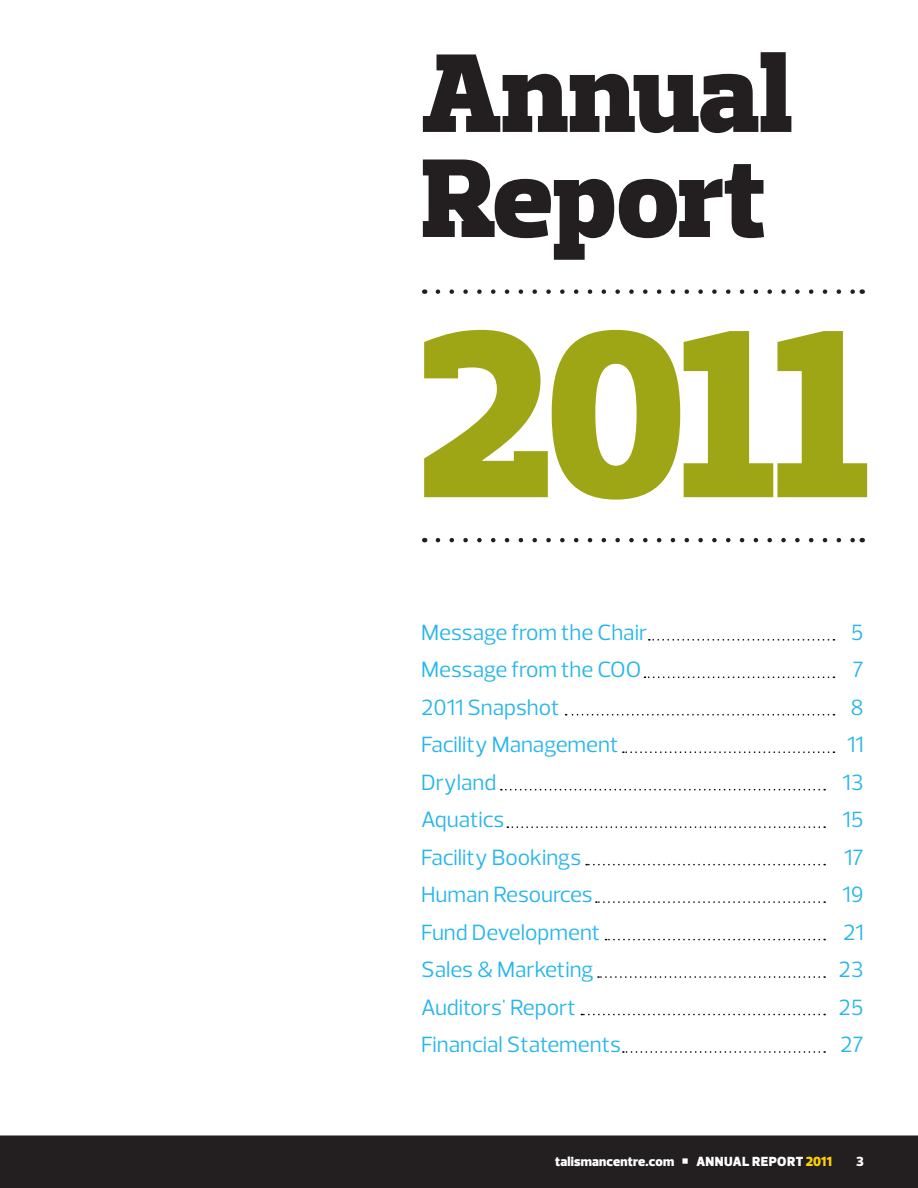
<style>
.page{position:relative;width:918px;height:1188px;background:#fff}
.page>*{position:absolute;margin:0;border:0;box-sizing:border-box;transform-origin:0 0}
.t1{font:900 242.55px "Prelo Slab";color:#9ea615}
.t2{font:900 113.85px/105px "Prelo Slab";color:#231f20}
.t3{font:22.5px "Prelo";color:#26b6ea}
.t4{font:900 13.5px "Prelo";letter-spacing:.03em;color:#fff}
.s1{color:#fed105}
</style>
<div class="page">
<div style="left:0;top:1134px;width:918px;height:54px;background:#231f20"></div>
<svg style="left:0;top:1134px;width:918px;height:2px;background:#c8c7c7"></svg>
<svg style="left:438px;top:289px;width:417px;height:5px"></svg>
<svg style="left:438px;top:538px;width:417px;height:4px"></svg>
<svg style="left:649px;top:639px;width:185px;height:2px"></svg>
<svg style="left:644px;top:676px;width:190px;height:2px"></svg>
<svg style="left:566px;top:714px;width:268px;height:2px"></svg>
<svg style="left:623px;top:751px;width:211px;height:2px"></svg>
<svg style="left:501px;top:789px;width:324px;height:2px"></svg>
<svg style="left:507px;top:826px;width:318px;height:2px"></svg>
<svg style="left:581px;top:1014px;width:244px;height:1px"></svg>
<svg style="left:586px;top:864px;width:239px;height:1px"></svg>
<svg style="left:596px;top:901px;width:229px;height:2px"></svg>
<svg style="left:606px;top:939px;width:219px;height:1px"></svg>
<svg style="left:598px;top:976px;width:227px;height:2px"></svg>
<svg style="left:623px;top:1051px;width:202px;height:2px"></svg>
<h2 class="t2" style="left:422px;top:41px;width:372px">Annual<br>Report</h2>
<h1 class="t1" style="left:422px;top:267px;width:449px">2011</h1>
<p class="t3" style="left:421px;top:618px;width:228px">Message from the Chair</p>
<p class="t3" style="left:851px;top:618px;width:14px">5</p>
<p class="t3" style="left:421px;top:656px;width:222px">Message from the COO</p>
<p class="t3" style="left:852px;top:656px;width:13px">7</p>
<p class="t3" style="left:421px;top:693px;width:140px">2011 Snapshot</p>
<p class="t3" style="left:850px;top:693px;width:15px">8</p>
<p class="t3" style="left:421px;top:731px;width:199px">Facility Management</p>
<p class="t3" style="left:847px;top:731px;width:18px">11</p>
<p class="t3" style="left:421px;top:768px;width:77px">Dryland</p>
<p class="t3" style="left:843px;top:768px;width:23px">13</p>
<p class="t3" style="left:421px;top:806px;width:85px">Aquatics</p>
<p class="t3" style="left:843px;top:806px;width:23px">15</p>
<p class="t3" style="left:421px;top:843px;width:161px">Facility Bookings</p>
<p class="t3" style="left:844px;top:843px;width:21px">17</p>
<p class="t3" style="left:421px;top:881px;width:173px">Human Resources</p>
<p class="t3" style="left:843px;top:881px;width:23px">19</p>
<p class="t3" style="left:421px;top:918px;width:181px">Fund Development</p>
<p class="t3" style="left:843px;top:918px;width:22px">21</p>
<p class="t3" style="left:421px;top:956px;width:174px">Sales &amp; Marketing</p>
<p class="t3" style="left:839px;top:956px;width:27px">23</p>
<p class="t3" style="left:421px;top:993px;width:156px">Auditors' Report</p>
<p class="t3" style="left:839px;top:993px;width:27px">25</p>
<p class="t3" style="left:421px;top:1031px;width:201px">Financial Statements</p>
<p class="t3" style="left:840px;top:1031px;width:25px">27</p>
<p class="t4" style="left:555px;top:1153px;width:278px">talismancentre.com ○ Annual Report <span class="s1">2011</span></p>
<p class="t4" style="left:856px;top:1153px;width:9px">3</p>
</div>
